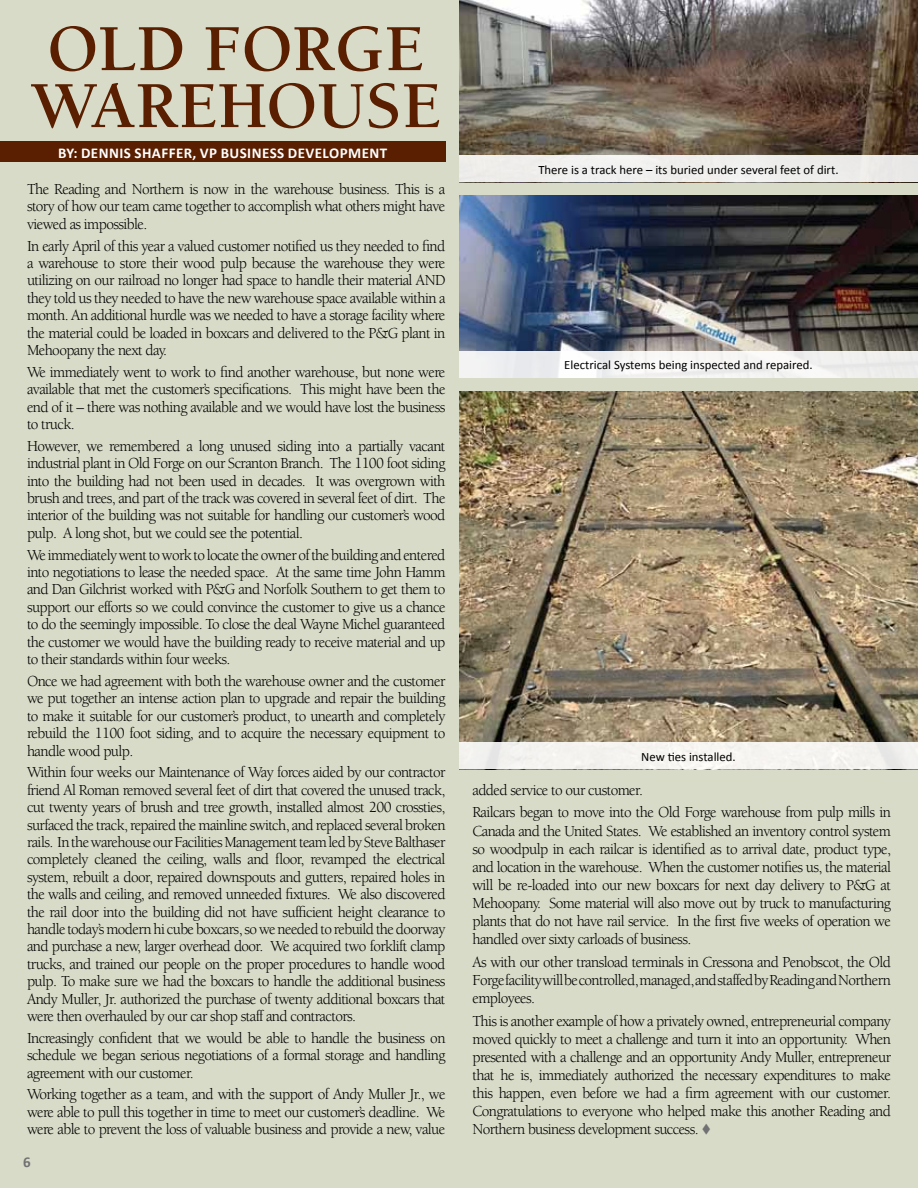
<style>
.page{position:relative;width:918px;height:1188px;background:#d8dbc7}
.page>*{position:absolute;margin:0;border:0;box-sizing:border-box;transform-origin:0 0}
.t1{font:700 67.5px/57px "Berkeley";color:#591f00}
.t2{font:15.75px/17.4px "Berkeley";letter-spacing:-.04em;color:#000;text-align:justify}
.t3{font:700 15px "Calibri";letter-spacing:.03em;color:#fff}
.t4{font:700 15px "Calibri";color:#717073}
.t5{font:12.75px "Calibri";color:#000}
.s1{color:#717073}
</style>
<div class="page">
<div style="left:0;top:142px;width:446px;height:20px;background:#591f00"></div>
<img style="left:459px;top:392px;width:459px;height:350px">
<img style="left:459px;top:196px;width:459px;height:155px">
<img style="left:459px;top:0;width:459px;height:155px">
<div style="left:459px;top:155px;width:459px;height:27px;background:#efeeec"></div>
<div style="left:459px;top:351px;width:459px;height:27px;background:#f2f2f2"></div>
<div style="left:459px;top:742px;width:459px;height:28px;background:#f5f3f0"></div>
<h1 class="t1" style="left:31px;top:21px;width:413px">OLD FORGE<br>WAREHOUSE</h1>
<p class="t3" style="left:58px;top:143px;width:32px">By: DENNIS</p>
<p class="t3" style="left:135px;top:143px;width:104px">SHAFFER, VP BUSINESS</p>
<p class="t3" style="left:288px;top:143px;width:10px">DEVELO</p>
<p class="t3" style="left:340px;top:143px;width:19px">PMENT</p>
<p class="t2" style="left:27px;top:181px;width:420px">The Reading and Northern is now in the warehouse business. This is a story of how our team came together to accomplish what others might have viewed as impossible.</p>
<p class="t2" style="left:27px;top:237px;width:420px">In early April of this year a valued customer notified us they needed to find a warehouse to store their wood pulp because the warehouse they were utilizing on our railroad no longer had space to handle their material AND they told us they needed to have the new warehouse space available within a month. An additional hurdle was we needed to have a storage facility where the material could be loaded in boxcars and delivered to the P&amp;G plant in Mehoopany the next day.</p>
<p class="t2" style="left:27px;top:363px;width:420px">We immediately went to work to find another warehouse, but none were available that met the customer’s specifications. This might have been the end of it – there was nothing available and we would have lost the business to truck.</p>
<p class="t2" style="left:27px;top:437px;width:420px">However, we remembered a long unused siding into a partially vacant industrial plant in Old Forge on our Scranton Branch. The 1100 foot siding into the building had not been used in decades. It was overgrown with brush and trees, and part of the track was covered in several feet of dirt. The interior of the building was not suitable for handling our customer’s wood pulp. A long shot, but we could see the potential.</p>
<p class="t2" style="left:27px;top:546px;width:420px">We immediately went to work to locate the owner of the building and entered into negotiations to lease the needed space. At the same time John Hamm and Dan Gilchrist worked with P&amp;G and Norfolk Southern to get them to support our efforts so we could convince the customer to give us a chance to do the seemingly impossible. To close the deal Wayne Michel guaranteed the customer we would have the building ready to receive material and up to their standards within four weeks.</p>
<p class="t2" style="left:27px;top:673px;width:420px">Once we had agreement with both the warehouse owner and the customer we put together an intense action plan to upgrade and repair the building to make it suitable for our customer’s product, to unearth and completely rebuild the 1100 foot siding, and to acquire the necessary equipment to handle wood pulp.</p>
<p class="t2" style="left:27px;top:764px;width:420px">Within four weeks our Maintenance of Way forces aided by our contractor friend Al Roman removed several feet of dirt that covered the unused track, cut twenty years of brush and tree growth, installed almost 200 crossties, surfaced the track, repaired the mainline switch, and replaced several broken rails. In the warehouse our Facilities Management team led by Steve Balthaser completely cleaned the ceiling, walls and floor, revamped the electrical system, rebuilt a door, repaired downspouts and gutters, repaired holes in the walls and ceiling, and removed unneeded fixtures. We also discovered the rail door into the building did not have sufficient height clearance to handle today’s modern hi cube boxcars, so we needed to rebuild the doorway and purchase a new, larger overhead door. We acquired two forklift clamp trucks, and trained our people on the proper procedures to handle wood pulp. To make sure we had the boxcars to handle the additional business Andy Muller, Jr. authorized the purchase of twenty additional boxcars that were then overhauled by our car shop staff and contractors.</p>
<p class="t2" style="left:27px;top:1030px;width:420px">Increasingly confident that we would be able to handle the business on schedule we began serious negotiations of a formal storage and handling agreement with our customer.</p>
<p class="t2" style="left:27px;top:1086px;width:420px">Working together as a team, and with the support of Andy Muller Jr., we were able to pull this together in time to meet our customer’s deadline. We were able to prevent the loss of valuable business and provide a new, value</p>
<p class="t4" style="left:23px;top:1152px;width:9px">6</p>
<p class="t5" style="left:538px;top:161px;width:302px">There is a track here – its buried under several feet of dirt.</p>
<p class="t5" style="left:564px;top:357px;width:250px">Electrical Systems being inspected and repaired.</p>
<p class="t5" style="left:641px;top:749px;width:96px">New ties installed.</p>
<p class="t2" style="left:473px;top:779px;width:420px;line-height:22.5px">added service to our customer.<br>Railcars began to move into the Old Forge warehouse from pulp mills in</p>
<p class="t2" style="left:473px;top:822px;width:420px;line-height:18.1px">Canada and the United States. We established an inventory control system so woodpulp in each railcar is identified as to arrival date, product type, and location in the warehouse. When the customer notifies us, the material will be re-loaded into our new boxcars for next day delivery to P&amp;G at Mehoopany. Some material will also move out by truck to manufacturing plants that do not have rail service. In the first five weeks of operation we handled over sixty carloads of business.</p>
<p class="t2" style="left:473px;top:953px;width:420px;line-height:18.1px">As with our other transload terminals in Cressona and Penobscot, the Old Forge facility will be controlled, managed, and staffed by Reading and Northern employees.</p>
<p class="t2" style="left:473px;top:1012px;width:420px;line-height:18.1px">This is another example of how a privately owned, entrepreneurial company moved quickly to meet a challenge and turn it into an opportunity. When presented with a challenge and an opportunity Andy Muller, entrepreneur that he is, immediately authorized the necessary expenditures to make this happen, even before we had a firm agreement with our customer.<br>Congratulations to everyone who helped make this another Reading and Northern business development success. <span class="s1">▼</span></p>
</div>
